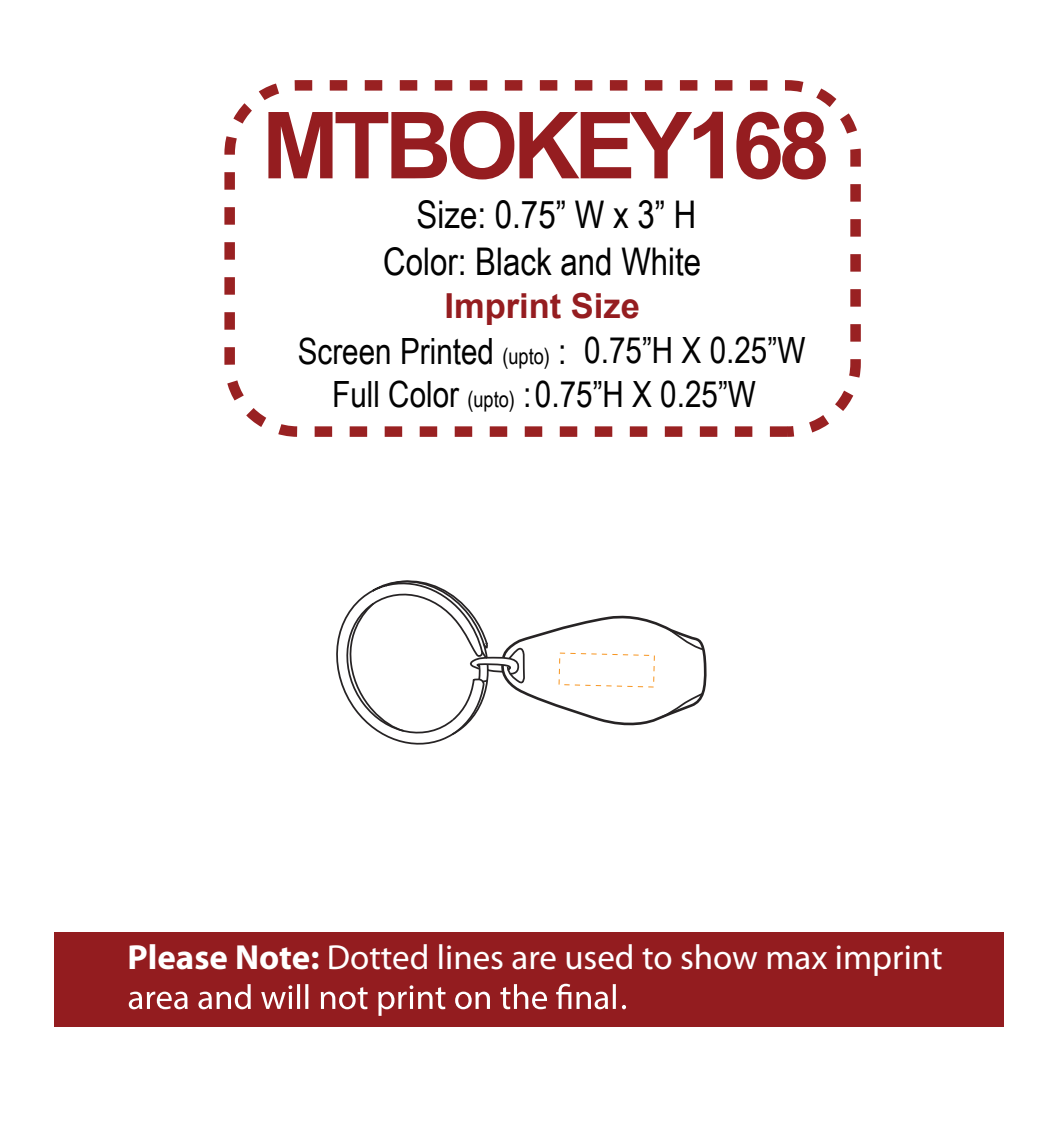
<style>
.page{position:relative;width:1064px;height:1124px;background:#fff}
.page>*{position:absolute;margin:0;border:0;box-sizing:border-box;transform-origin:0 0}
.t1{font:700 92.58px "Arial";letter-spacing:-.06em;color:#951d20}
.t2{font:38.15px/46.4px "Arial Narrow";color:#020202;text-align:right}
.t3{font:36.23px/42.5px "Arial Narrow";color:#020202;text-align:center}
.t4{font:35px "Myriad Pro";color:#fff}
.t5{font:700 34.48px "Arial";color:#951d20}
.s1{font-size:22.22px;color:#010101}
.s2{font-weight:700}
</style>
<div class="page">
<div style="left:224px;top:80px;width:636px;height:357px;border:10px dashed #992122;border-radius:68px"></div>
<div style="left:54px;top:933px;width:949px;height:94px;background:#931c1f"></div>
<svg style="left:129px;top:984px;width:497px;height:32px"></svg>
<svg style="left:336px;top:580px;width:371px;height:165px"></svg>
<h1 class="t1" style="left:262px;top:81px;width:569px">MTBOKEY168</h1>
<p class="t2" style="left:383px;top:190px;width:319px">Size: 0.75” W x 3” H<br>Color: Black and White</p>
<p class="t5" style="left:444px;top:281px;width:197px">Imprint Size</p>
<p class="t3" style="left:298px;top:329px;width:509px">Screen Printed <span class="s1">(upto)</span> : 0.75”H X 0.25”W<br>Full Color <span class="s1">(upto)</span> : 0.75”H X 0.25”W</p>
<p class="t4" style="left:127px;top:936px;width:816px"><span class="s2">Please Note:</span> Dotted lines are used to show max imprint</p>
</div>
